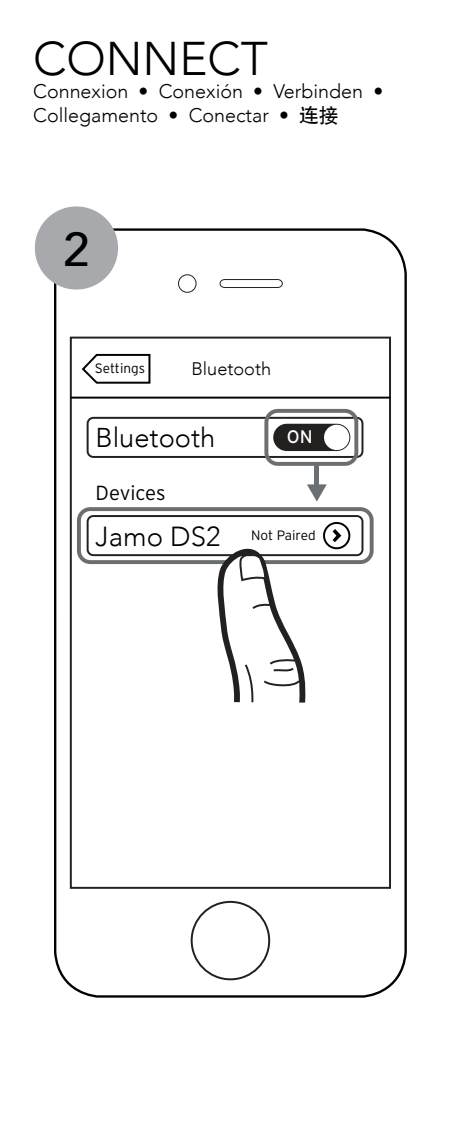
<style>
.page{position:relative;width:454px;height:1134px;background:#fff}
.page>*{position:absolute;margin:0;border:0;box-sizing:border-box;transform-origin:0 0}
.t1{font:500 47.6px "Avenir";color:#000}
.t2{font:300 47.2px "Avenir";color:#000}
.t3{font:300 27.6px "Avenir";color:#010101}
.t4{font:300 27.2px "Avenir";color:#010101}
.t5{font:300 20.4px "Interstate";letter-spacing:-.005em;color:#010101}
.t6{font:300 19.6px/23.6px "Avenir";color:#000}
.t7{font:300 18px "Avenir";color:#010101}
.t8{font:18px "Interstate";color:#fff}
.t9{font:300 13.6px "Interstate";color:#010101}
.s1{font-family:"SIL Hei Med Jian";font-weight:400}
</style>
<div class="page">
<div style="left:274px;top:425px;width:75px;height:25px;background:#232020;border-radius:13px"></div>
<div style="left:273px;top:424px;width:77px;height:27px;border:2px solid #232020;border-radius:13px"></div>
<div style="left:87px;top:417px;width:276px;height:41px;border:2px solid #232020;border-radius:6px"></div>
<div style="left:264px;top:409px;width:94px;height:57px;border:4px solid #6c6f71;border-radius:11px"></div>
<div style="left:77px;top:507px;width:296px;height:57px;border:4px solid #6c6f71;border-radius:11px"></div>
<div style="left:178px;top:274px;width:18px;height:19px;border:1px solid #232020;border-radius:50%"></div>
<div style="left:219px;top:279px;width:63px;height:9px;border:1px solid #232020;border-radius:4px"></div>
<div style="left:190px;top:901px;width:80px;height:79px;border:2px solid #232020;border-radius:50%"></div>
<div style="left:70px;top:337px;width:321px;height:552px;border:2px solid #232020"></div>
<div style="left:54px;top:228px;width:352px;height:770px;border:2px solid #010101;border-radius:43px"></div>
<svg style="left:214px;top:548px;width:101px;height:155px"></svg>
<div style="left:314px;top:464px;width:5px;height:26px;background:#6c6f71"></div>
<svg style="left:307px;top:484px;width:19px;height:18px"></svg>
<div style="left:324px;top:425px;width:25px;height:25px;background:#fff;border-radius:13px"></div>
<div style="left:87px;top:515px;width:276px;height:41px;border:2px solid #232020;border-radius:6px"></div>
<div style="left:323px;top:522px;width:27px;height:27px;border:2px solid #010101;border-radius:13px"></div>
<svg style="left:332px;top:529px;width:9px;height:13px"></svg>
<svg style="left:81px;top:353px;width:70px;height:31px"></svg>
<hr style="left:71px;top:397px;width:319px;height:2px;background:#010101">
<div style="left:35px;top:206px;width:83px;height:84px;background:#a7a9ac;border-radius:50%"></div>
<h2 class="t2" style="left:33px;top:30px;width:236px">CONNECT</h2>
<p class="t6" style="left:33px;top:80px;width:351px">Connexion • Conexión • Verbinden •<br>Collegamento • Conectar • <span class="s1">连接</span></p>
<h1 class="t1" style="left:63px;top:208px;width:28px">2</h1>
<h1 class="t1" style="left:51px;top:208px;width:28px">1</h1>
<p class="t9" style="left:95px;top:360px;width:52px">Settings</p>
<p class="t7" style="left:191px;top:358px;width:81px">Bluetooth</p>
<h3 class="t4" style="left:96px;top:421px;width:121px">Bluetooth</h3>
<p class="t5" style="left:96px;top:481px;width:71px">Devices</p>
<p class="t8" style="left:287px;top:427px;width:27px">ON</p>
<h3 class="t3" style="left:96px;top:520px;width:126px">Jamo DS2</h3>
<p class="t9" style="left:251px;top:528px;width:66px">Not Paired</p>
</div>
